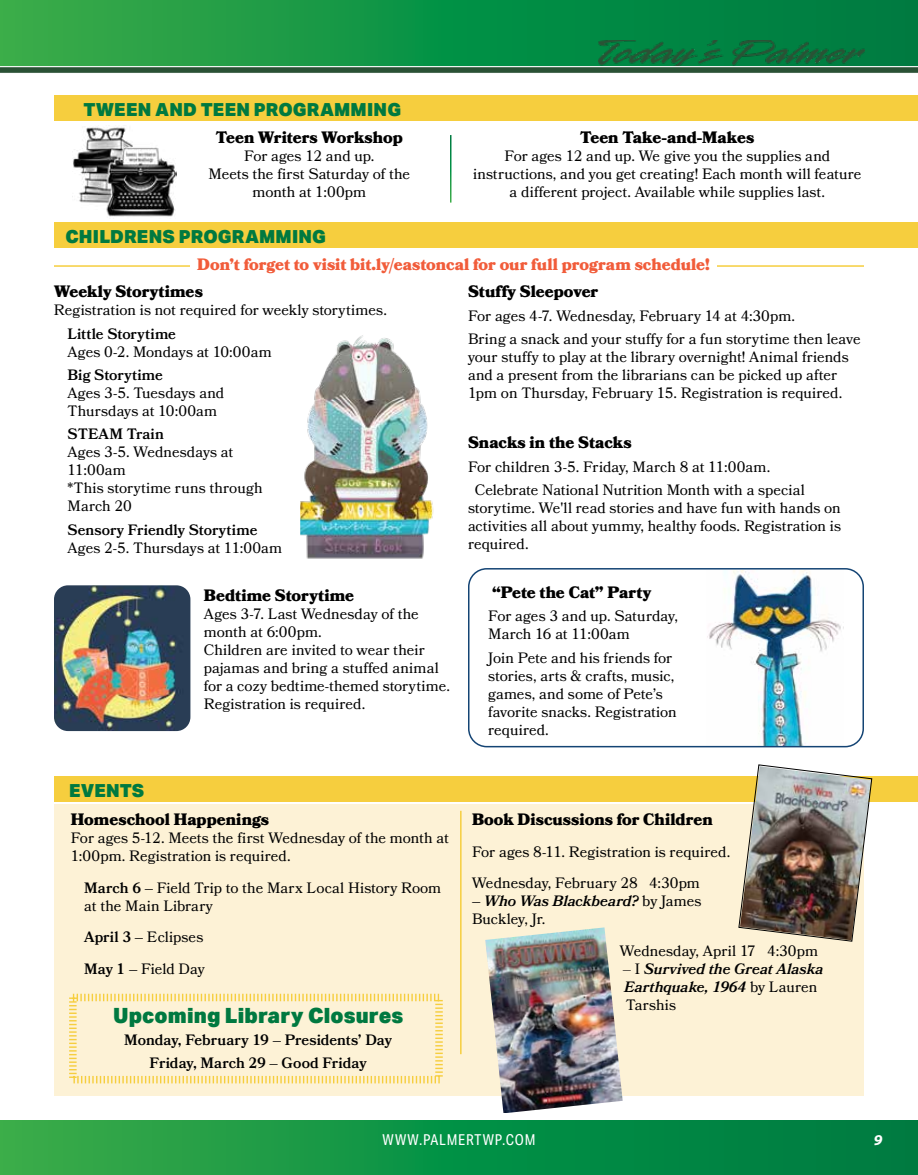
<style>
.page{position:relative;width:918px;height:1175px;background:#fff}
.page>*{position:absolute;margin:0;border:0;box-sizing:border-box;transform-origin:0 0}
.t1{font:900 21px "Aktiv Grotesk";letter-spacing:.005em;color:#007940}
.t2{font:900 18px "Aktiv Grotesk";letter-spacing:.015em;color:#007940}
.t3{font:900 16.5px "Bookmania";color:#000}
.t4{font:900 16.5px "Bookmania";color:#f15c3a}
.t5{font:15px/18px "Bookmania";color:#000}
.t6{font:600 15px/22.5px "Bookmania";color:#000;text-align:center}
.t7{font:italic 600 15px/18px "Bookmania";letter-spacing:.005em;color:#000}
.t8{font:15px "Aktiv Grotesk Cd";letter-spacing:.05em;color:#fff}
.t9{font:italic 700 semi-expanded 15px "Myriad Pro";color:#fff}
.s1{font-weight:600}
.s2{font-weight:400;font-style:normal}
</style>
<div class="page">
<svg style="left:0;top:1120px;width:918px;height:54px;background:#119244"></svg>
<svg style="left:0;top:0;width:918px;height:32px;background:#109144"></svg>
<div style="left:54px;top:804px;width:810px;height:291px;background:#fdf2d6"></div>
<svg style="left:0;top:32px;width:918px;height:41px;background:#1e8a47"></svg>
<div style="left:54px;top:95px;width:864px;height:26px;background:#f6ce3e"></div>
<img style="left:72px;top:127px;width:104px;height:90px">
<hr style="left:54px;top:265px;width:810px;height:2px;background:#f6ce3e">
<div style="left:54px;top:222px;width:864px;height:26px;background:#f6ce3e"></div>
<img style="left:54px;top:585px;width:136px;height:146px">
<div style="left:190px;top:258px;width:527px;height:17px;background:#fff"></div>
<div style="left:54px;top:776px;width:864px;height:26px;background:#f6ce3e"></div>
<hr style="left:460px;top:810px;width:2px;height:244px;background:#f6ce3e">
<img style="left:739px;top:764px;width:133px;height:177px">
<img style="left:485px;top:927px;width:138px;height:186px">
<svg style="left:69px;top:993px;width:374px;height:91px"></svg>
<img style="left:707px;top:571px;width:134px;height:173px">
<img style="left:300px;top:335px;width:134px;height:224px">
<div style="left:468px;top:568px;width:396px;height:179px;border:2px solid #144474;border-radius:18px"></div>
<p class="t2" style="left:83px;top:98px;width:319px">TWEEN AND TEEN PROGRAMMING</p>
<p class="t3" style="left:216px;top:128px;width:188px">Teen Writers Workshop</p>
<p class="t5" style="left:208px;top:147px;width:203px;text-align:center">For ages 12 and up.<br>Meets the first Saturday of the month at 1:00pm</p>
<p class="t3" style="left:580px;top:128px;width:176px">Teen Take-and-Makes</p>
<p class="t5" style="left:473px;top:147px;width:390px;text-align:center">For ages 12 and up. We give you the supplies and instructions, and you get creating! Each month will feature a different project. Available while supplies last.</p>
<p class="t2" style="left:65px;top:225px;width:262px">CHILDRENS PROGRAMMING</p>
<p class="t4" style="left:197px;top:255px;width:514px">Don’t forget to visit bit.ly/eastoncal for our full program schedule!</p>
<p class="t3" style="left:54px;top:282px;width:150px">Weekly Storytimes</p>
<p class="t5" style="left:54px;top:301px;width:334px">Registration is not required for weekly storytimes.</p>
<p class="t6" style="left:67px;top:322px;width:110px">Little Storytime</p>
<p class="t5" style="left:67px;top:342px;width:206px">Ages 0-2. Mondays at 10:00am</p>
<p class="t6" style="left:67px;top:363px;width:97px">Big Storytime</p>
<p class="t5" style="left:67px;top:384px;width:158px">Ages 3-5. Tuesdays and<br>Thursdays at 10:00am</p>
<p class="t6" style="left:67px;top:423px;width:98px">STEAM Train</p>
<p class="t5" style="left:67px;top:443px;width:197px">Ages 3-5. Wednesdays at<br>11:00am<br>*This storytime runs through<br>March 20</p>
<p class="t6" style="left:67px;top:518px;width:192px">Sensory Friendly Storytime</p>
<p class="t5" style="left:67px;top:538px;width:216px">Ages 2-5. Thursdays at 11:00am</p>
<p class="t3" style="left:204px;top:586px;width:152px">Bedtime Storytime</p>
<p class="t5" style="left:204px;top:605px;width:248px">Ages 3-7. Last Wednesday of the month at 6:00pm.<br>Children are invited to wear their pajamas and bring a stuffed animal for a cozy bedtime-themed storytime.<br>Registration is required.</p>
<p class="t2" style="left:69px;top:778px;width:77px">EVENTS</p>
<p class="t3" style="left:71px;top:809px;width:200px">Homeschool Happenings</p>
<p class="t5" style="left:71px;top:829px;width:380px">For ages 5-12. Meets the first Wednesday of the month at<br>1:00pm. Registration is required.</p>
<p class="t5" style="left:84px;top:878px;width:359px"><span class="s1">March 6 –</span> Field Trip to the Marx Local History Room at the Main Library</p>
<p class="t5" style="left:84px;top:921px;width:122px;line-height:31.5px"><span class="s1">April 3 –</span> Eclipses<br><span class="s1">May 1 –</span> Field Day</p>
<h1 class="t1" style="left:113px;top:1001px;width:292px">Upcoming Library Closures</h1>
<p class="t6" style="left:124px;top:1028px;width:269px">Monday, February 19 – Presidents’ Day<br>Friday, March 29 – Good Friday</p>
<p class="t3" style="left:468px;top:282px;width:132px">Stuffy Sleepover</p>
<p class="t5" style="left:468px;top:304px;width:394px;line-height:23.4px">For ages 4-7. Wednesday, February 14 at 4:30pm.<br>Bring a snack and your stuffy for a fun storytime then leave</p>
<p class="t5" style="left:468px;top:348px;width:382px">your stuffy to play at the library overnight! Animal friends and a present from the librarians can be picked up after<br>1pm on Thursday, February 15. Registration is required.</p>
<p class="t3" style="left:468px;top:433px;width:165px">Snacks in the Stacks</p>
<p class="t5" style="left:475px;top:455px;width:332px;line-height:23.4px;text-indent:-7px">For children 3-5. Friday, March 8 at 11:00am.<br>Celebrate National Nutrition Month with a special</p>
<p class="t5" style="left:468px;top:499px;width:374px;text-align:justify">storytime. We'll read stories and have fun with hands on activities all about yummy, healthy foods. Registration is required.</p>
<p class="t3" style="left:492px;top:582px;width:161px">“Pete the Cat” Party</p>
<p class="t5" style="left:488px;top:607px;width:191px">For ages 3 and up. Saturday,<br>March 16 at 11:00am</p>
<p class="t5" style="left:488px;top:648px;width:190px">Join Pete and his friends for stories, arts &amp; crafts, music, games, and some of Pete’s favorite snacks. Registration required.</p>
<p class="t3" style="left:472px;top:809px;width:242px">Book Discussions for Children</p>
<p class="t5" style="left:472px;top:835px;width:260px;line-height:31.5px">For ages 8-11. Registration is required.<br>Wednesday, February 28 4:30pm</p>
<p class="t7" style="left:472px;top:892px;width:231px">– Who Was Blackbeard? <span class="s2">by James<br>Buckley, Jr.</span></p>
<p class="t5" style="left:620px;top:941px;width:200px">Wednesday, April 17 4:30pm</p>
<p class="t7" style="left:623px;top:959px;width:202px"><span class="s2">– I</span> Survived the Great Alaska<br>Earthquake, 1964 <span class="s2">by Lauren<br>Tarshis</span></p>
<p class="t8" style="left:383px;top:1130px;width:154px">WWW.PALMERTWP.COM</p>
<p class="t9" style="left:874px;top:1130px;width:10px">9</p>
</div>
